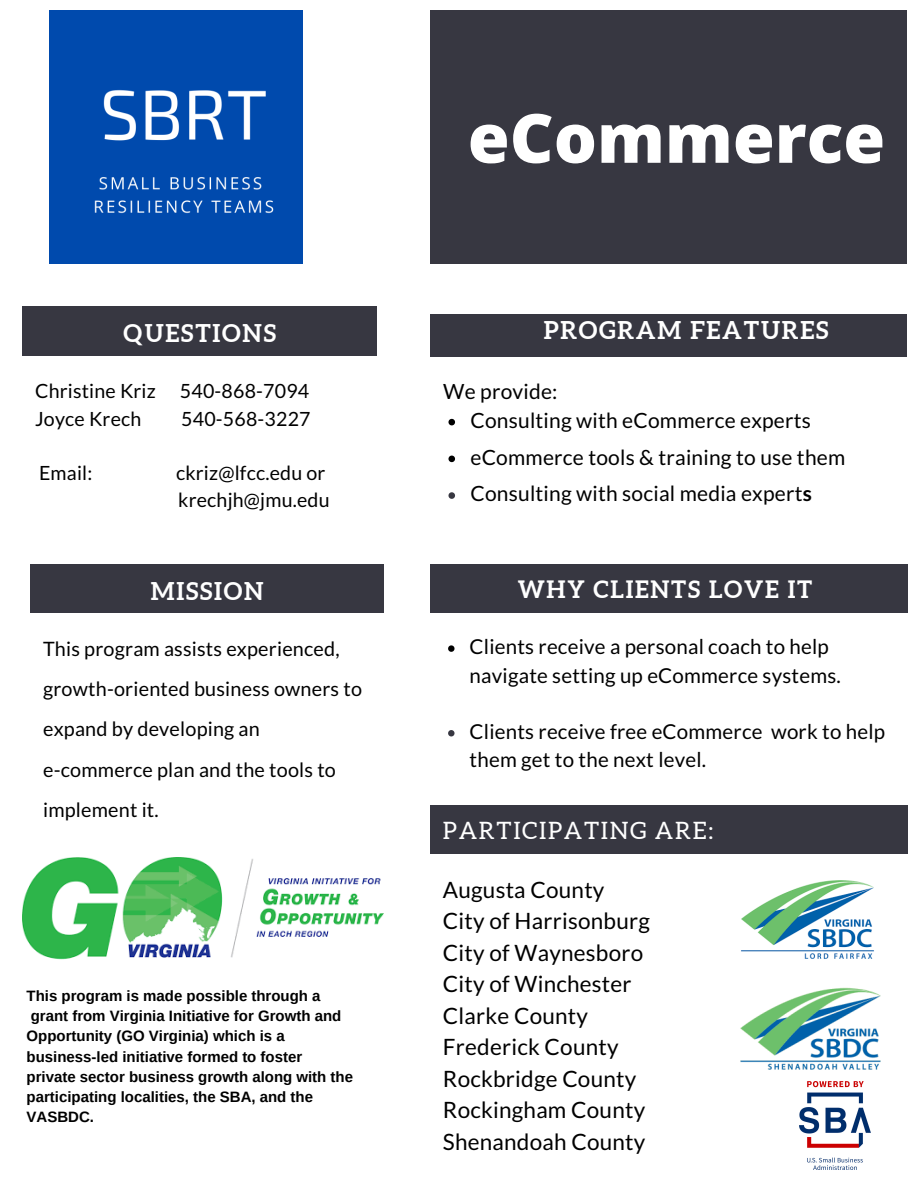
<style>
.page{position:relative;width:918px;height:1188px;background:#fff}
.page>*{position:absolute;margin:0;border:0;box-sizing:border-box;transform-origin:0 0}
.t1{font:800 67.95px "Open Sans";color:#fff}
.t2{font:700 24.45px "Aleo";letter-spacing:.07em;color:#fff}
.t3{font:24px "Aleo";letter-spacing:.07em;color:#fff}
.t4{font:700 24px "Aleo";letter-spacing:.07em;color:#fff}
.t5{font:22.5px/31.5px "Lato";letter-spacing:.01em;color:#000}
.t6{font:21px/36.8px "Lato";letter-spacing:.01em;color:#000}
.t7{font:20.55px/28.2px "Lato";letter-spacing:.01em;color:#000}
.t8{font:19.8px/40.3px "Lato";letter-spacing:.01em;color:#000}
.t9{font:19.65px/27.3px "Lato";letter-spacing:.01em;color:#000}
.t10{font:700 15px/20.2px "Arimo";color:#000}
.s1{font-weight:700}
</style>
<div class="page">
<div style="left:430px;top:10px;width:477px;height:253px;background:#373741"></div>
<div style="left:430px;top:314px;width:477px;height:43px;background:#373741"></div>
<svg style="left:448px;top:419px;width:7px;height:6px"></svg>
<svg style="left:448px;top:456px;width:7px;height:6px"></svg>
<svg style="left:448px;top:492px;width:7px;height:7px"></svg>
<div style="left:31px;top:564px;width:353px;height:49px;background:#373741"></div>
<div style="left:23px;top:307px;width:354px;height:49px;background:#373741"></div>
<div style="left:430px;top:564px;width:478px;height:49px;background:#373741"></div>
<svg style="left:448px;top:645px;width:7px;height:7px"></svg>
<svg style="left:448px;top:730px;width:7px;height:6px"></svg>
<img style="left:23px;top:857px;width:361px;height:103px">
<div style="left:430px;top:805px;width:478px;height:49px;background:#373741"></div>
<img style="left:741px;top:988px;width:139px;height:82px">
<img style="left:50px;top:10px;width:253px;height:253px">
<img style="left:741px;top:880px;width:133px;height:79px">
<img style="left:799px;top:1082px;width:71px;height:88px">
<h2 class="t2" style="left:124px;top:319px;width:154px">QUESTIONS</h2>
<h3 class="t9" style="left:35px;top:377px;width:276px">Christine Kriz 540-868-7094<br>Joyce Krech</h3>
<h3 class="t9" style="left:181px;top:404px;width:131px">540-568-3227</h3>
<h3 class="t9" style="left:39px;top:459px;width:55px">Email:</h3>
<h3 class="t9" style="left:176px;top:459px;width:155px">ckriz@lfcc.edu or krechjh@jmu.edu</h3>
<h2 class="t2" style="left:151px;top:577px;width:114px">MISSION</h2>
<h3 class="t8" style="left:43px;top:628px;width:320px">This program assists experienced, growth-oriented business owners to expand by developing an e-commerce plan and the tools to implement it.</h3>
<p class="t10" style="left:27px;top:986px;width:328px">This program is made possible through a grant from Virginia Initiative for Growth and Opportunity (GO Virginia) which is a business-led initiative formed to foster private sector business growth along with the participating localities, the SBA, and the VASBDC.</p>
<h1 class="t1" style="left:468px;top:90px;width:419px">eCommerce</h1>
<h2 class="t2" style="left:544px;top:316px;width:286px">PROGRAM FEATURES</h2>
<h3 class="t6" style="left:443px;top:373px;width:116px">We provide:</h3>
<h3 class="t6" style="left:471px;top:402px;width:376px">Consulting with eCommerce experts eCommerce tools &amp; training to use them<br>Consulting with social media expert<span class="s1">s</span></h3>
<h3 class="t4" style="left:518px;top:576px;width:296px">WHY CLIENTS LOVE IT</h3>
<h3 class="t7" style="left:470px;top:632px;width:373px">Clients receive a personal coach to help navigate setting up eCommerce systems.</h3>
<h3 class="t7" style="left:470px;top:717px;width:417px">Clients receive free eCommerce work to help them get to the next level.</h3>
<h3 class="t3" style="left:443px;top:817px;width:272px">PARTICIPATING ARE:</h3>
<h3 class="t5" style="left:443px;top:873px;width:208px">Augusta County<br>City of Harrisonburg<br>City of Waynesboro<br>City of Winchester<br>Clarke County<br>Frederick County<br>Rockbridge County<br>Rockingham County<br>Shenandoah County</h3>
</div>
